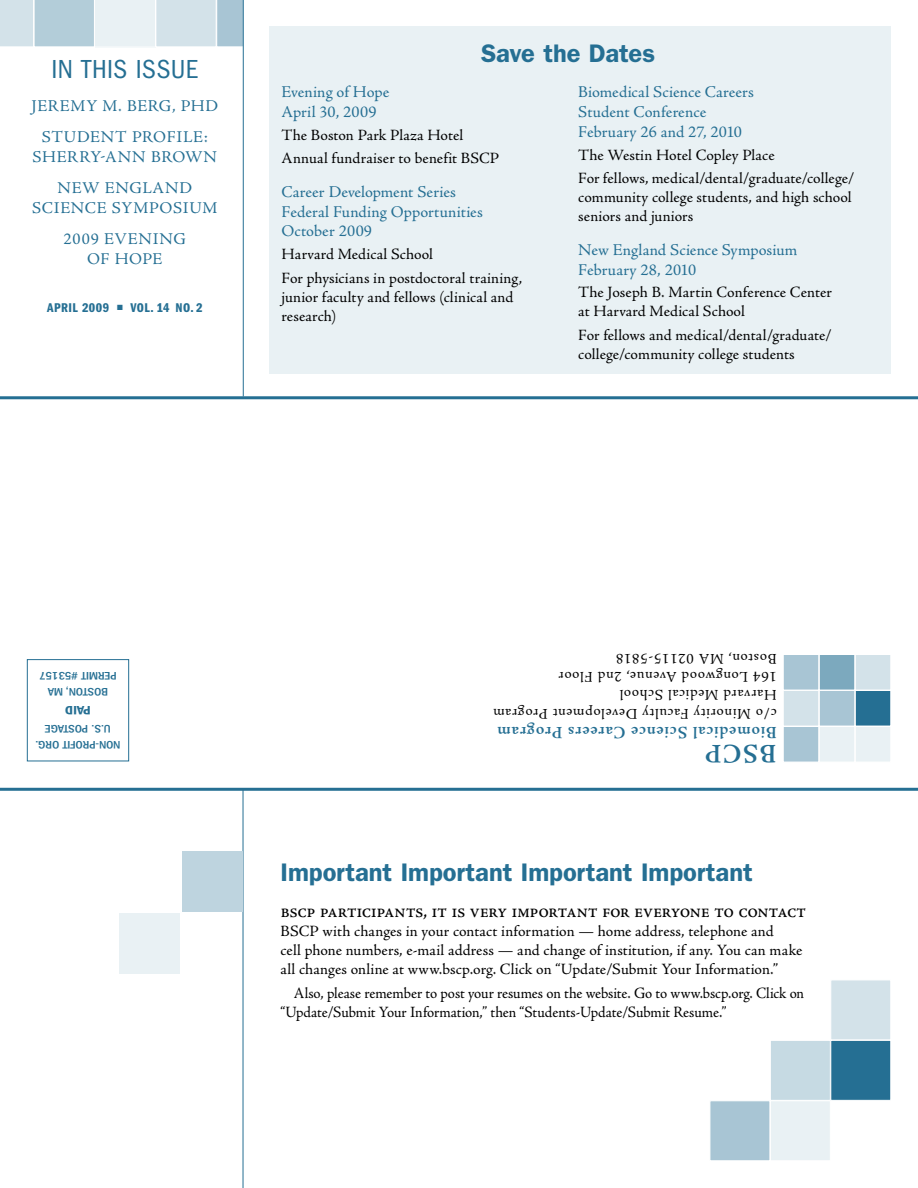
<style>
.page{position:relative;width:918px;height:1188px;background:#fff}
.page>*{position:absolute;margin:0;border:0;box-sizing:border-box;transform-origin:0 0}
.t1{font:condensed 27px "ITC Franklin Gothic Std";letter-spacing:.015em;color:#256f93}
.t2{font:600 27px "Adobe Jenson Pro";color:#256f93}
.t3{font:600 25.5px "ITC Franklin Gothic Std";letter-spacing:-.005em;color:#256f93}
.t4{font:20.25px "Adobe Jenson Pro";letter-spacing:-.025em;color:#000;scale:.95 1}
.t5{font:600 17.25px "Adobe Jenson Pro";letter-spacing:.045em;color:#256f93}
.t6{font:16.5px/20px "Adobe Jenson Pro";letter-spacing:.005em;color:#256f93}
.t7{font:15.75px/19px "Adobe Jenson Pro";letter-spacing:.005em;color:#000}
.t8{font:15.75px/19px "Adobe Jenson Pro";letter-spacing:.005em;color:#000;scale:.95 1}
.t9{font:15px/18px "Adobe Jenson Pro";letter-spacing:.05em;color:#000}
.t10{font:13.2px "ITC Franklin Gothic Std Dm Cp";letter-spacing:.03em;color:#256f93;scale:1.14 1}
.t11{font:12.6px "ITC Franklin Gothic Std Dm Cd";color:#256f93;scale:1.14 1}
.t12{font:500 condensed 11.25px/15.6px "ITC Franklin Gothic Std";letter-spacing:-.01em;color:#256f93;text-align:center;scale:1.14 1}
</style>
<div class="page">
<hr style="left:0;top:788px;width:918px;height:3px;background:#256f93">
<hr style="left:243px;top:0;width:1px;height:396px;background:#256f93">
<svg style="left:0;top:0;width:244px;height:47px;background:#cddee6"></svg>
<hr style="left:0;top:396px;width:918px;height:3px;background:#256f93">
<div style="left:270px;top:26px;width:621px;height:348px;background:#e9f1f4"></div>
<div style="left:855px;top:690px;width:36px;height:36px;background:#256f93;border:1px solid #fff"></div>
<div style="left:855px;top:726px;width:36px;height:36px;background:#e9f1f4;border:1px solid #fff"></div>
<div style="left:819px;top:690px;width:36px;height:36px;background:#a8c5d4;border:1px solid #fff"></div>
<div style="left:819px;top:726px;width:36px;height:36px;background:#e9f1f4;border:1px solid #fff"></div>
<div style="left:783px;top:690px;width:36px;height:36px;background:#d3e2e9;border:1px solid #fff"></div>
<div style="left:855px;top:654px;width:36px;height:36px;background:#d3e2e9;border:1px solid #fff"></div>
<div style="left:819px;top:654px;width:36px;height:36px;background:#7ca9be;border:1px solid #fff"></div>
<div style="left:783px;top:654px;width:36px;height:36px;background:#a8c5d4;border:1px solid #fff"></div>
<div style="left:783px;top:726px;width:36px;height:36px;background:#a8c5d4;border:1px solid #fff"></div>
<div style="left:27px;top:659px;width:102px;height:102px;border:1px solid #256f93"></div>
<hr style="left:243px;top:788px;width:1px;height:400px;background:#256f93">
<div style="left:182px;top:851px;width:61px;height:61px;background:#bed4df"></div>
<div style="left:119px;top:913px;width:61px;height:61px;background:#e9f1f4"></div>
<div style="left:770px;top:1040px;width:61px;height:61px;background:#c6dae3;border:1px solid #fff"></div>
<div style="left:770px;top:1101px;width:61px;height:60px;background:#e9f1f4;border:1px solid #fff"></div>
<div style="left:831px;top:980px;width:60px;height:60px;background:#d3e2e9;border:1px solid #fff"></div>
<div style="left:710px;top:1101px;width:60px;height:60px;background:#a8c5d4;border:1px solid #fff"></div>
<div style="left:831px;top:1040px;width:60px;height:61px;background:#256f93;border:1px solid #fff"></div>
<h1 class="t1" style="left:51px;top:54px;width:148px">IN THIS ISSUE</h1>
<p class="t6" style="left:31px;top:96px;width:13px">jeremy</p>
<p class="t6" style="left:102px;top:96px;width:37px">m . berg</p>
<p class="t6" style="left:172px;top:96px;width:22px">, phd</p>
<p class="t6" style="left:42px;top:127px;width:14px">student</p>
<p class="t6" style="left:132px;top:127px;width:11px">profile</p>
<p class="t6" style="left:204px;top:127px;width:6px">:</p>
<p class="t6" style="left:33px;top:147px;width:13px">sherry</p>
<p class="t6" style="left:100px;top:147px;width:20px">-ann</p>
<p class="t6" style="left:151px;top:147px;width:15px">brown</p>
<p class="t6" style="left:57px;top:178px;width:15px">new</p>
<p class="t6" style="left:105px;top:178px;width:14px">england</p>
<p class="t6" style="left:32px;top:198px;width:11px">-science</p>
<p class="t6" style="left:64px;top:193px;width:61px;line-height:31.2px;text-indent:48px">symposium<br>2009 evening</p>
<p class="t6" style="left:87px;top:249px;width:41px">of hope</p>
<p class="t10" style="left:47px;top:300px;width:56px">APRIL 2009</p>
<p class="t10" style="left:130px;top:300px;width:65px">VOL. 14 NO. 2</p>
<h2 class="t3" style="left:481px;top:38px;width:176px">Save the Dates</h2>
<p class="t6" style="left:282px;top:82px;width:109px">Evening of Hope<br>April 30, 2009</p>
<p class="t7" style="left:282px;top:123px;width:219px;line-height:23.5px">The Boston Park Plaza Hotel<br>Annual fundraiser to benefit BSCP</p>
<p class="t6" style="left:282px;top:182px;width:203px">Career Development Series<br>Federal Funding Opportunities<br>October 2009</p>
<p class="t7" style="left:282px;top:243px;width:242px;line-height:23.5px">Harvard Medical School<br>For physicians in postdoctoral training,</p>
<p class="t7" style="left:282px;top:288px;width:233px">junior faculty and fellows (clinical and research)</p>
<p class="t6" style="left:578px;top:82px;width:177px">Biomedical Science Careers<br>Student Conference<br>February 26 and 27, 2010</p>
<p class="t7" style="left:578px;top:143px;width:278px;line-height:23.5px">The Westin Hotel Copley Place<br>For fellows, medical/dental/graduate/college/</p>
<p class="t7" style="left:578px;top:188px;width:275px">community college students, and high school seniors and juniors</p>
<p class="t6" style="left:578px;top:240px;width:221px">New England Science Symposium<br>February 28, 2010</p>
<p class="t7" style="left:578px;top:283px;width:255px">The Joseph B. Martin Conference Center at Harvard Medical School</p>
<p class="t7" style="left:578px;top:326px;width:255px">For fellows and medical/dental/graduate/ college/community college students</p>
<p class="t12" style="left:117px;top:699px;width:70px;rotate:-180deg">BOSTON, MA<br>PERMIT #53157</p>
<p class="t11" style="left:91px;top:717px;width:24px;rotate:-180deg">PAID</p>
<p class="t12" style="left:121px;top:752px;width:76px;rotate:-180deg">NON-PROFIT ORG.<br>U.S. POSTAGE</p>
<p class="t9" style="left:777px;top:722px;width:285px;rotate:-180deg">c/o Minority Faculty Development Program<br>Harvard Medical School<br>164 Longwood Avenue, 2nd Floor<br>Boston, MA 02115-5818</p>
<p class="t5" style="left:777px;top:742px;width:281px;rotate:-180deg">Biomedical Science Careers Program</p>
<h1 class="t2" style="left:777px;top:768px;width:73px;rotate:-180deg">BSCP</h1>
<h2 class="t3" style="left:280px;top:858px;width:474px">Important Important Important Important</h2>
<p class="t4" style="left:280px;top:899px;width:555px">bscp participants, it is very important for everyone to contact</p>
<p class="t7" style="left:281px;top:922px;width:524px">BSCP with changes in your contact information — home address, telephone and<br>cell phone numbers, e-mail address — and change of institution, if any. You can make all changes online at www.bscp.org. Click on “Update/Submit Your Information.”</p>
<p class="t8" style="left:280px;top:983px;width:553px;text-indent:13px">Also, please remember to post your resumes on the website. Go to www.bscp.org. Click on “Update/Submit Your Information,” then “Students-Update/Submit Resume.”</p>
</div>
